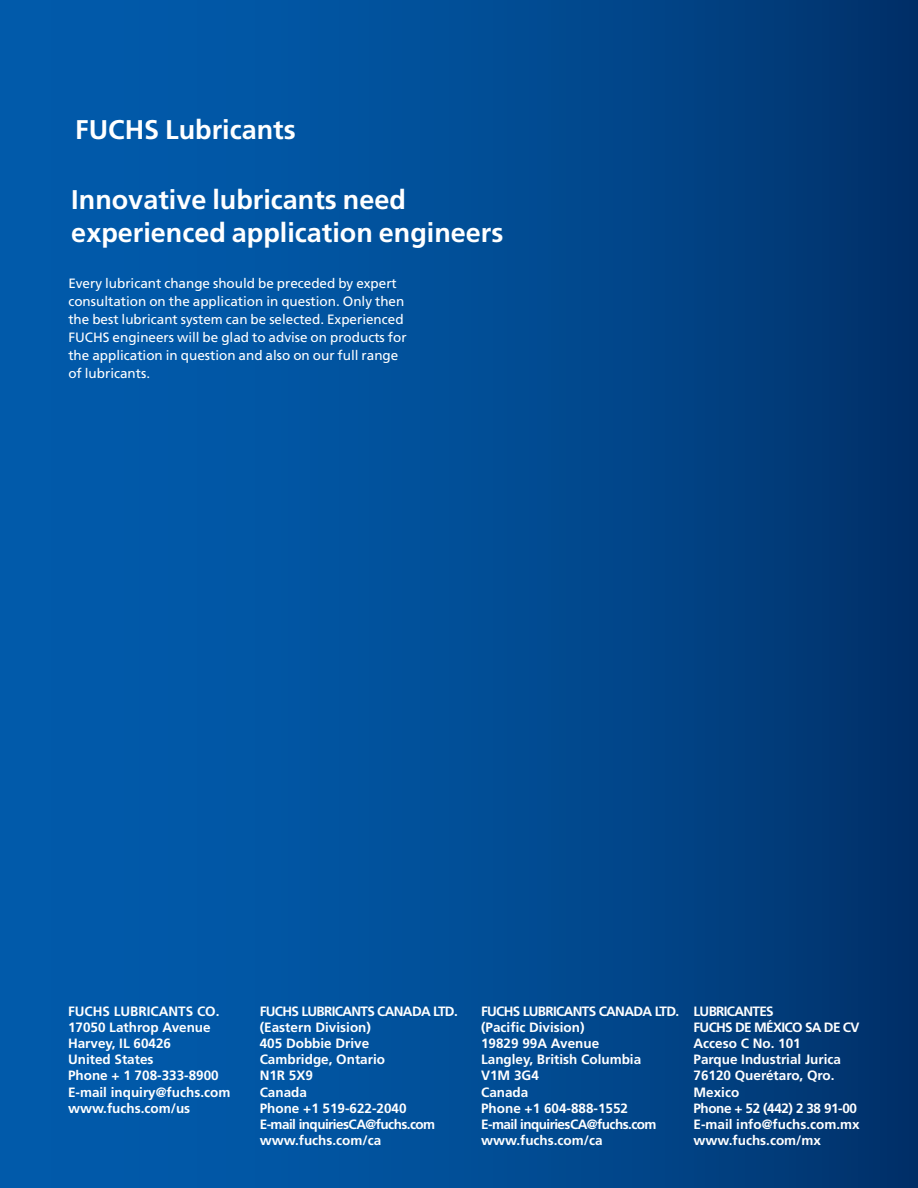
<style>
.page{position:relative;width:918px;height:1188px;background:#fff}
.page>*{position:absolute;margin:0;border:0;box-sizing:border-box;transform-origin:0 0}
.t1{font:700 27px/33px "Frutiger LT Std";color:#fff}
.t2{font:700 13.5px/16.2px "Frutiger LT Std";color:#fff}
.t3{font:13.5px/18px "Frutiger LT Std";color:#fff}
</style>
<div class="page">
<div style="left:0;top:0;width:918px;height:1188px;background:linear-gradient(to right,#0161b5,#013671)"></div>
<h1 class="t1" style="left:75px;top:113px;width:222px">FUCHS Lubricants</h1>
<h1 class="t1" style="left:71px;top:183px;width:434px">Innovative lubricants need experienced application engineers</h1>
<p class="t3" style="left:68px;top:274px;width:340px">Every lubricant change should be preceded by expert consultation on the application in question. Only then the best lubricant system can be selected. Experienced FUCHS engineers will be glad to advise on products for the application in question and also on our full range of lubricants.</p>
<p class="t2" style="left:68px;top:1003px;width:164px">FUCHS LUBRICANTS CO.<br>17050 Lathrop Avenue<br>Harvey, IL 60426<br>United States<br>Phone + 1 708-333-8900<br>E-mail inquiry@fuchs.com www.fuchs.com/us</p>
<p class="t2" style="left:260px;top:1003px;width:200px">FUCHS LUBRICANTS CANADA LTD. (Eastern Division)<br>405 Dobbie Drive<br>Cambridge, Ontario<br>N1R 5X9<br>Canada<br>Phone +1 519-622-2040<br>E-mail inquiriesCA@fuchs.com www.fuchs.com/ca</p>
<p class="t2" style="left:481px;top:1003px;width:200px">FUCHS LUBRICANTS CANADA LTD. (Pacific Division)<br>19829 99A Avenue<br>Langley, British Columbia<br>V1M 3G4<br>Canada<br>Phone +1 604-888-1552<br>E-mail inquiriesCA@fuchs.com www.fuchs.com/ca</p>
<p class="t2" style="left:694px;top:1003px;width:168px">LUBRICANTES<br>FUCHS DE MÉXICO SA DE CV<br>Acceso C No. 101<br>Parque Industrial Jurica<br>76120 Querétaro, Qro.<br>Mexico<br>Phone + 52 (442) 2 38 91-00<br>E-mail info@fuchs.com.mx www.fuchs.com/mx</p>
</div>
